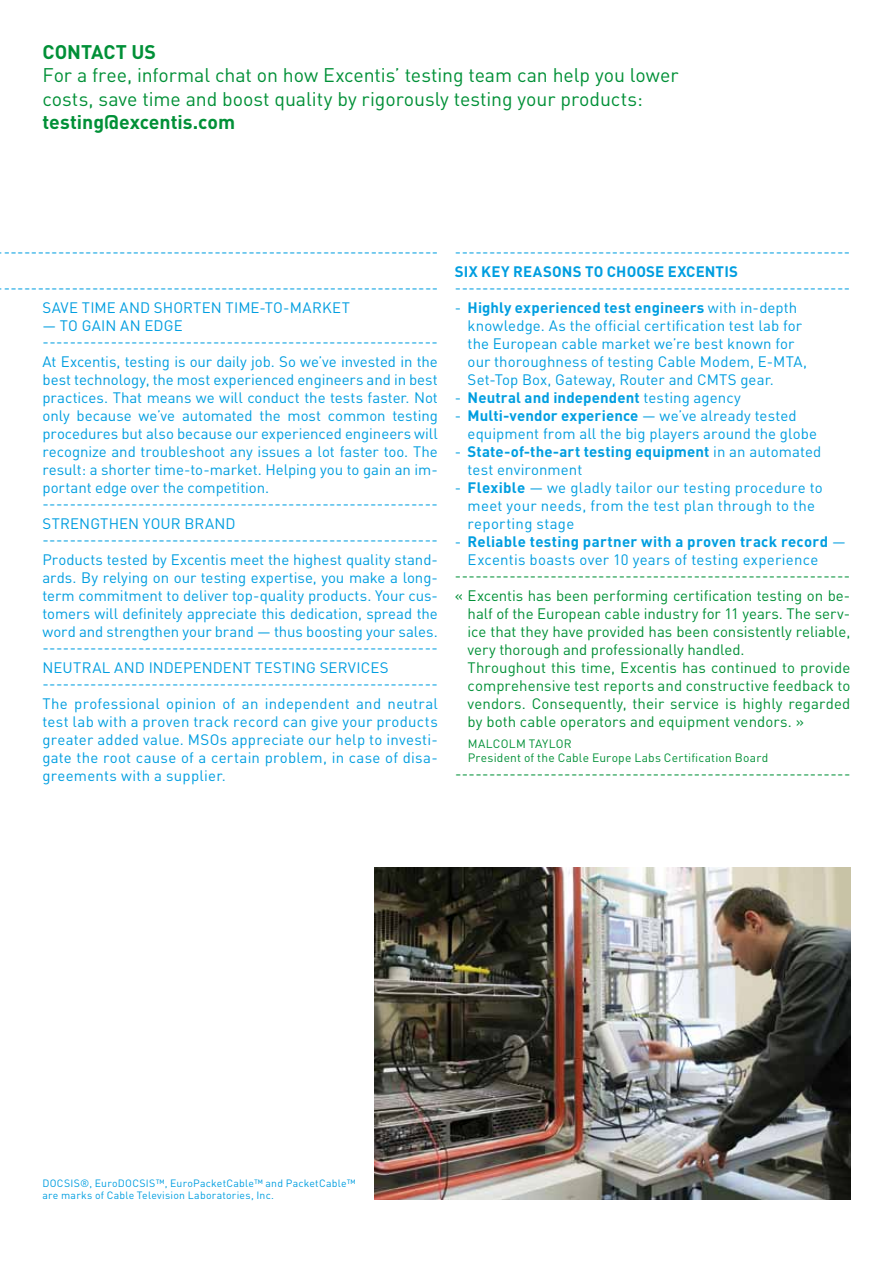
<style>
.page{position:relative;width:893px;height:1263px;background:#fff}
.page>*{position:absolute;margin:0;border:0;box-sizing:border-box;transform-origin:0 0}
.t1{font:19.5px/23.4px "DIN";letter-spacing:-.005em;color:#009037}
.t2{font:700 19.5px "DIN";letter-spacing:-.005em;color:#009037}
.t3{font:15px/18px "DIN";letter-spacing:.01em;color:#009ee0}
.t4{font:15px/18px "DIN";color:#009037}
.t5{font:700 15px/18px "DIN";letter-spacing:.01em;color:#009ee0}
.t6{font:15px/19.5px "DIN";letter-spacing:.065em;color:#009ee0}
.t7{font:15px "DIN";letter-spacing:.03em;color:#009ee0}
.t8{font:15px "DIN";color:#fff}
.t9{font:12px/14.4px "DIN";letter-spacing:.015em;color:#009037}
.t10{font:10.5px/12.6px "DIN";letter-spacing:.025em;color:#009ee0}
.s1{font-weight:700}
.s2{font-weight:400}
</style>
<div class="page">
<img style="left:374px;top:867px;width:476px;height:332px">
<h1 class="t2" style="left:43px;top:39px;width:115px">Contact us</h1>
<h1 class="t1" style="left:43px;top:63px;width:637px">For a free, informal chat on how Excentis’ testing team can help you lower costs, save time and boost quality by rigorously testing your products:</h1>
<h1 class="t2" style="left:43px;top:109px;width:194px">testing@excentis.com</h1>
<p class="t3" style="left:-3px;top:243px;width:443px">-----------------------------------------------------------------</p>
<p class="t3" style="left:-3px;top:279px;width:443px">-----------------------------------------------------------------</p>
<p class="t8" style="left:43px;top:278px;width:49px">-------</p>
<p class="t7" style="left:43px;top:298px;width:306px">Save ti me and shorten ti me-to-market</p>
<p class="t3" style="left:43px;top:317px;width:397px;line-height:16.5px">— to gai n an edge ----------------------------------------------------------</p>
<p class="t3" style="left:42px;top:352px;width:397px;text-align:justify">At Excentis, testing is our daily job. So we’ve invested in the best technology, the most experienced engineers and in best practices. That means we will conduct the tests faster. N ot only because we’ve automated the most common testing procedures but also because our experienced engineers will recognize and troubleshoot any issues a lot faster too. The result: a shorter time-to-market. Helping you to gain an im&shy;portant edge over the competition.</p>
<p class="t3" style="left:42px;top:494px;width:397px;line-height:19.5px">----------------------------------------------------------<br>Strengthen your brand</p>
<p class="t3" style="left:42px;top:530px;width:397px;line-height:19.5px">----------------------------------------------------------<br>Products tested by Excentis meet the highest quality stand-</p>
<p class="t3" style="left:42px;top:568px;width:397px;text-align:justify">ards. By relying on our testing expertise, you make a long&shy;term commitment to deliver top-quality products. Your cus&shy;tomers will definitely appreciate this dedication, spread the word and strengthen your brand — thus boosting your sales.</p>
<p class="t6" style="left:42px;top:638px;width:397px">----------------------------------------------------------<br>N eutral and i ndependent testi ng services</p>
<p class="t3" style="left:42px;top:674px;width:397px;line-height:19.5px">----------------------------------------------------------<br>The professional opinion of an independent and neutral</p>
<p class="t3" style="left:42px;top:712px;width:397px;text-align:justify">test lab with a proven track record can give your products greater added value. MSOs appreciate our help to investi&shy;gate the root cause of a certain problem, in case of disa&shy;greements with a supplier.</p>
<p class="t3" style="left:455px;top:243px;width:397px">----------------------------------------------------------</p>
<p class="t5" style="left:455px;top:262px;width:9px">SIX</p>
<p class="t5" style="left:481px;top:262px;width:53px">KEY REASONS</p>
<p class="t5" style="left:585px;top:262px;width:154px">to choose Excentis</p>
<p class="t3" style="left:455px;top:279px;width:397px">----------------------------------------------------------</p>
<p class="t3" style="left:468px;top:298px;width:341px;text-indent:-13px">- <span class="s1">Highly experienced test engineers</span> with in-depth knowledge. As the official certification test lab for the European cable market we’re best known for our thoroughness of testing Cable Modem, E-MTA, Set-Top Box, Gateway, Router and CMTS gear.</p>
<p class="t5" style="left:455px;top:388px;width:288px"><span class="s2">-</span> Neutral and independent <span class="s2">testing agency</span></p>
<p class="t3" style="left:468px;top:406px;width:351px;text-indent:-13px">- <span class="s1">Multi-vendor experience</span> — we’ve already tested equipment from all the big players around the globe</p>
<p class="t5" style="left:468px;top:442px;width:355px;text-indent:-13px"><span class="s2">-</span> State-of-the-art testing equipment <span class="s2">in an automated test environment</span></p>
<p class="t3" style="left:468px;top:478px;width:357px;text-indent:-13px">- <span class="s1">Flexible</span> — we gladly tailor our testing procedure to meet your needs, from the test plan through to the reporting stage</p>
<p class="t3" style="left:468px;top:532px;width:380px;text-indent:-13px">- <span class="s1">Reliable testing partner with a proven track record</span> —<br>Excentis boasts over 10 years of testing experience</p>
<p class="t4" style="left:455px;top:566px;width:397px;line-height:19.5px">---------------------------------------------------------- « Excentis has been performing certification testing on be-</p>
<p class="t4" style="left:468px;top:604px;width:384px">half of the European cable industry for 11 years. The serv&shy;ice that they have provided has been consistently reliable, very thorough and professionally handled.<br>Throughout this time, Excentis has continued to provide comprehensive test reports and constructive feedback to vendors. Consequently, their service is highly regarded by both cable operators and equipment vendors. »</p>
<p class="t9" style="left:468px;top:736px;width:302px">Malcolm Taylor<br>President of the Cable Europe Labs Certification Board</p>
<p class="t4" style="left:455px;top:764px;width:397px">----------------------------------------------------------</p>
<p class="t10" style="left:43px;top:1176px;width:314px">DOCSIS®, EuroDOCSIS™, EuroPacketCable™ and PacketCable™ are marks of Cable Television Laboratories, Inc.</p>
</div>
